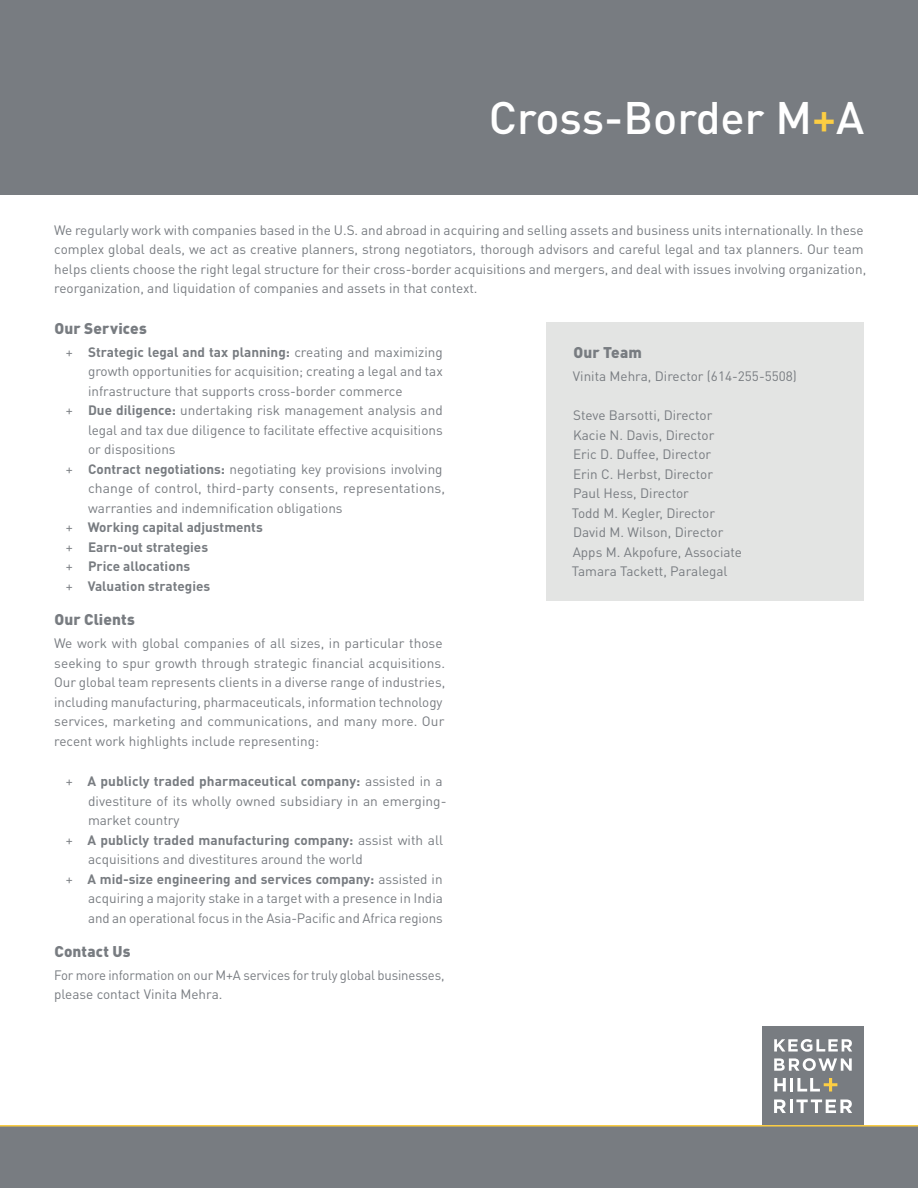
<style>
.page{position:relative;width:918px;height:1188px;background:#fff}
.page>*{position:absolute;margin:0;border:0;box-sizing:border-box;transform-origin:0 0}
.t1{font:500 45px "DIN Pro";color:#fff}
.t2{font:900 15.3px "DIN Pro";letter-spacing:.01em;color:#787c81}
.t3{font:13.5px/19.5px "DIN Pro";color:#787c81}
.t4{font:700 13.5px "DIN Pro";color:#787c81}
.s1{color:#fdce43}
.s2{font-weight:400}
.s3{font-weight:700}
</style>
<div class="page">
<div style="left:0;top:0;width:918px;height:194px;background:#787c81"></div>
<div style="left:0;top:1125px;width:918px;height:63px;background:#787c81"></div>
<div style="left:762px;top:1026px;width:102px;height:99px;background:#787c81"></div>
<hr style="left:790px;top:1099px;width:3px;height:14px;background:#fff">
<svg style="left:774px;top:1039px;width:78px;height:13px"></svg>
<svg style="left:774px;top:1099px;width:12px;height:14px"></svg>
<svg style="left:796px;top:1099px;width:56px;height:14px"></svg>
<svg style="left:774px;top:1058px;width:78px;height:13px"></svg>
<svg style="left:774px;top:1078px;width:12px;height:14px"></svg>
<hr style="left:790px;top:1078px;width:3px;height:14px;background:#fff">
<svg style="left:797px;top:1078px;width:40px;height:14px"></svg>
<hr style="left:0;top:1125px;width:918px;height:2px;background:#fdce43">
<div style="left:546px;top:322px;width:318px;height:278px;background:#e3e4e3"></div>
<h1 class="t1" style="left:489px;top:87px;width:377px">Cross-Border M<span class="s1">+</span>A</h1>
<p class="t3" style="left:54px;top:219px;width:814px">We regularly work with companies based in the U.S. and abroad in acquiring and selling assets and business units internationally. In these complex global deals, we act as creative planners, strong negotiators, thorough advisors and careful legal and tax planners. Our team helps clients choose the right legal structure for their cross-border acquisitions and mergers, and deal with issues involving organization, reorganization, and liquidation of companies and assets in that context.</p>
<p class="t2" style="left:54px;top:318px;width:94px">Our Services</p>
<p class="t4" style="left:66px;top:343px;width:378px"><span class="s2">+</span> Strategic legal and tax planning: <span class="s2">creating and maximizing</span></p>
<p class="t3" style="left:88px;top:361px;width:356px">growth opportunities for acquisition; creating a legal and tax</p>
<p class="t3" style="left:88px;top:381px;width:316px">infrastructure that supports cross-border commerce</p>
<p class="t3" style="left:66px;top:400px;width:378px">+ <span class="s3">Due diligence:</span> undertaking risk management analysis and</p>
<p class="t3" style="left:88px;top:420px;width:356px">legal and tax due diligence to facilitate effective acquisitions</p>
<p class="t3" style="left:88px;top:439px;width:89px">or dispositions</p>
<p class="t3" style="left:66px;top:459px;width:378px">+ <span class="s3">Contract negotiations:</span> negotiating key provisions involving</p>
<p class="t3" style="left:88px;top:478px;width:359px">change of control, third-party consents, representations,</p>
<p class="t3" style="left:88px;top:498px;width:256px">warranties and indemnification obligations</p>
<p class="t4" style="left:66px;top:518px;width:198px"><span class="s2">+</span> Working capital adjustments</p>
<p class="t4" style="left:66px;top:538px;width:144px"><span class="s2">+</span> Earn-out strategies</p>
<p class="t4" style="left:66px;top:557px;width:126px"><span class="s2">+</span> Price allocations</p>
<p class="t4" style="left:66px;top:577px;width:146px"><span class="s2">+</span> Valuation strategies</p>
<p class="t2" style="left:54px;top:609px;width:82px">Our Clients</p>
<p class="t3" style="left:54px;top:633px;width:393px">We work with global companies of all sizes, in particular those seeking to spur growth through strategic financial acquisitions.<br>Our global team represents clients in a diverse range of industries, including manufacturing, pharmaceuticals, information technology services, marketing and communications, and many more. Our recent work highlights include representing:</p>
<p class="t4" style="left:66px;top:772px;width:378px"><span class="s2">+</span> A publicly traded pharmaceutical company: <span class="s2">assisted in a</span></p>
<p class="t3" style="left:88px;top:790px;width:360px">divestiture of its wholly owned subsidiary in an emerging-</p>
<p class="t3" style="left:88px;top:810px;width:93px">market country</p>
<p class="t4" style="left:66px;top:831px;width:379px"><span class="s2">+</span> A publicly traded manufacturing company: <span class="s2">assist with all</span></p>
<p class="t3" style="left:88px;top:849px;width:276px">acquisitions and divestitures around the world</p>
<p class="t4" style="left:66px;top:870px;width:378px"><span class="s2">+</span> A mid-size engineering and services company: <span class="s2">assisted in</span></p>
<p class="t3" style="left:88px;top:888px;width:356px">acquiring a majority stake in a target with a presence in India</p>
<p class="t3" style="left:88px;top:907px;width:356px">and an operational focus in the Asia-Pacific and Africa regions</p>
<p class="t2" style="left:54px;top:941px;width:78px">Contact Us</p>
<p class="t3" style="left:54px;top:965px;width:392px">For more information on our M+A services for truly global businesses, please contact Vinita Mehra.</p>
<p class="t2" style="left:573px;top:343px;width:70px">Our Team</p>
<p class="t3" style="left:573px;top:366px;width:226px">Vinita Mehra, Director (614-255-5508)</p>
<p class="t3" style="left:572px;top:405px;width:172px">Steve Barsotti, Director<br>Kacie N. Davis, Director<br>Eric D. Duffee, Director<br>Erin C. Herbst, Director<br>Paul Hess, Director<br>Todd M. Kegler, Director<br>David M. Wilson, Director<br>Apps M. Akpofure, Associate<br>Tamara Tackett, Paralegal</p>
</div>
